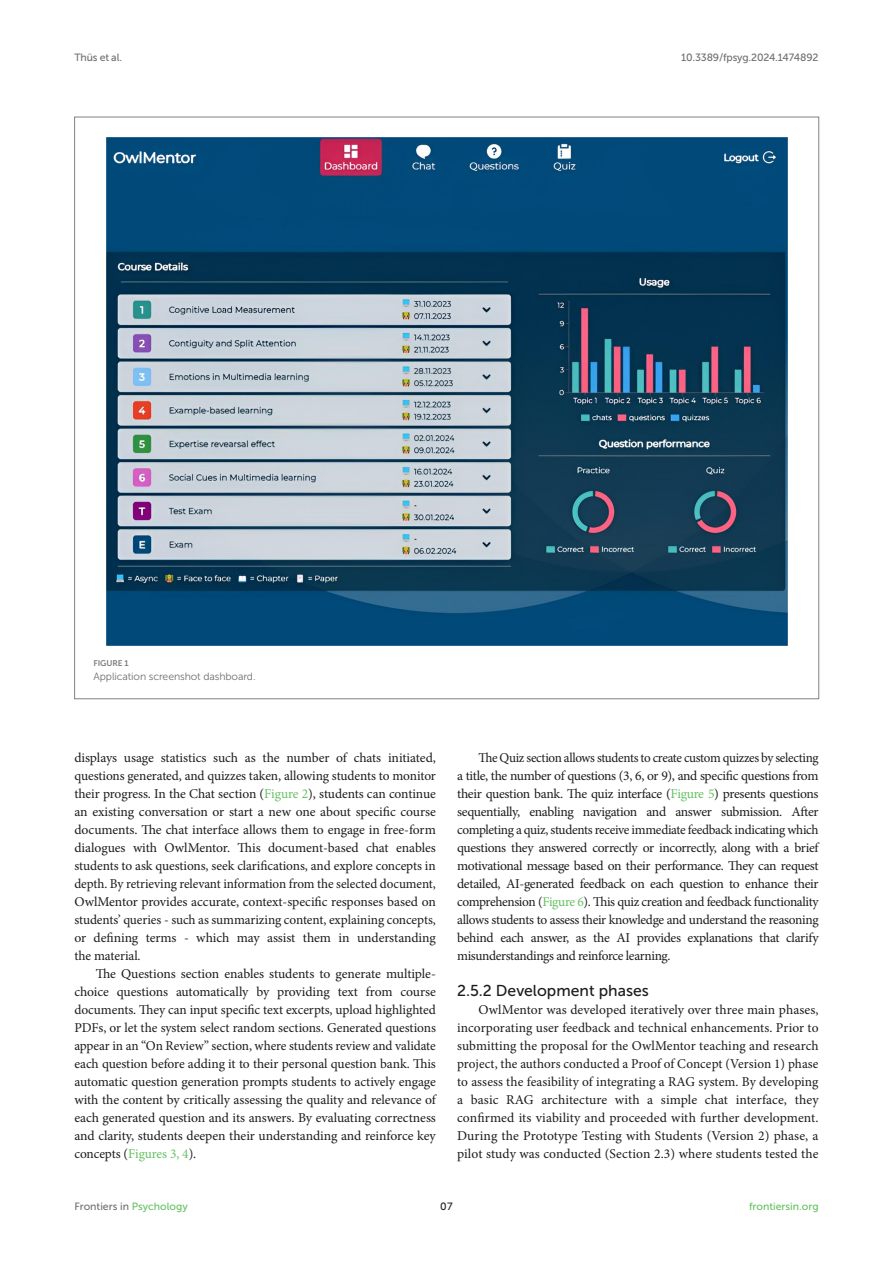
<style>
.page{position:relative;width:893px;height:1263px;background:#fff}
.page>*{position:absolute;margin:0;border:0;box-sizing:border-box;transform-origin:0 0}
.HEAD_3{font:15.75px "Museo Sans 500";color:#1b1c1b}
.TEXT{font:13.5px/18px "Minion Pro";letter-spacing:-.01em;color:#1b1c1b;text-align:justify}
.TEXT_FLUSH{font:13.5px/18px "Minion Pro";letter-spacing:.005em;color:#1b1c1b;text-align:justify}
.t1{font:10.5px "Museo Sans 500";letter-spacing:-.015em;color:#706f70}
.FIG_LEG{font:10.5px "Museo Sans 300";letter-spacing:-.01em;color:#706f70}
.t2{font:10.5px "Museo Sans 500";color:#65c161}
.t3{font:10.5px "Museo Sans 500";color:#1b1c1b}
.FIG_HD{font:8.25px "Museo Sans 700";letter-spacing:-.01em;color:#7e7f7f}
.s1{color:#65c161}
</style>
<div class="page">
<img style="left:106px;top:137px;width:682px;height:509px">
<p class="t1" style="left:74px;top:51px;width:49px">Thüs et al.</p>
<p class="t1" style="left:681px;top:51px;width:139px">10.3389/fpsyg.2024.1474892</p>
<p class="FIG_HD" style="left:94px;top:659px;width:37px">FIGURE 1</p>
<p class="FIG_LEG" style="left:94px;top:670px;width:164px">Application screenshot dashboard.</p>
<p class="TEXT" style="left:74px;top:749px;width:363px">displays usage statistics such as the number of chats initiated, questions generated, and quizzes taken, allowing students to monitor their progress. In the Chat section (<span class="s1">Figure 2</span>), students can continue an existing conversation or start a new one about specific course documents. The chat interface allows them to engage in free-form dialogues with OwlMentor. This document-based chat enables students to ask questions, seek clarifications, and explore concepts in depth. By retrieving relevant information from the selected document, OwlMentor provides accurate, context-specific responses based on students’ queries - such as summarizing content, explaining concepts, or defining terms - which may assist them in understanding the material.</p>
<p class="TEXT" style="left:74px;top:965px;width:363px;text-indent:21px">The Questions section enables students to generate multiple&shy;choice questions automatically by providing text from course documents. They can input specific text excerpts, upload highlighted PDFs, or let the system select random sections. Generated questions appear in an “On Review” section, where students review and validate each question before adding it to their personal question bank. This automatic question generation prompts students to actively engage with the content by critically assessing the quality and relevance of each generated question and its answers. By evaluating correctness and clarity, students deepen their understanding and reinforce key concepts (<span class="s1">Figures 3, 4</span>).</p>
<p class="TEXT" style="left:457px;top:749px;width:363px;text-indent:21px">The Quiz section allows students to create custom quizzes by selecting a title, the number of questions (3, 6, or 9), and specific questions from their question bank. The quiz interface (<span class="s1">Figure 5</span>) presents questions sequentially, enabling navigation and answer submission. After completing a quiz, students receive immediate feedback indicating which questions they answered correctly or incorrectly, along with a brief motivational message based on their performance. They can request detailed, AI-generated feedback on each question to enhance their comprehension (<span class="s1">Figure 6</span>). This quiz creation and feedback functionality allows students to assess their knowledge and understand the reasoning behind each answer, as the AI provides explanations that clarify misunderstandings and reinforce learning.</p>
<p class="HEAD_3" style="left:457px;top:982px;width:193px">2.5.2 Development phases</p>
<p class="TEXT_FLUSH" style="left:457px;top:1001px;width:363px;text-indent:21px">OwlMentor was developed iteratively over three main phases, incorporating user feedback and technical enhancements. Prior to submitting the proposal for the OwlMentor teaching and research project, the authors conducted a Proof of Concept (Version 1) phase to assess the feasibility of integrating a RAG system. By developing a basic RAG architecture with a simple chat interface, they confirmed its viability and proceeded with further development.<br>During the Prototype Testing with Students (Version 2) phase, a pilot study was conducted (Section 2.3) where students tested the</p>
<p class="t1" style="left:74px;top:1200px;width:115px">Frontiers in <span class="s1">Psychology</span></p>
<p class="t3" style="left:440px;top:1200px;width:14px">07</p>
<p class="t2" style="left:749px;top:1200px;width:71px">frontiersin.org</p>
</div>
